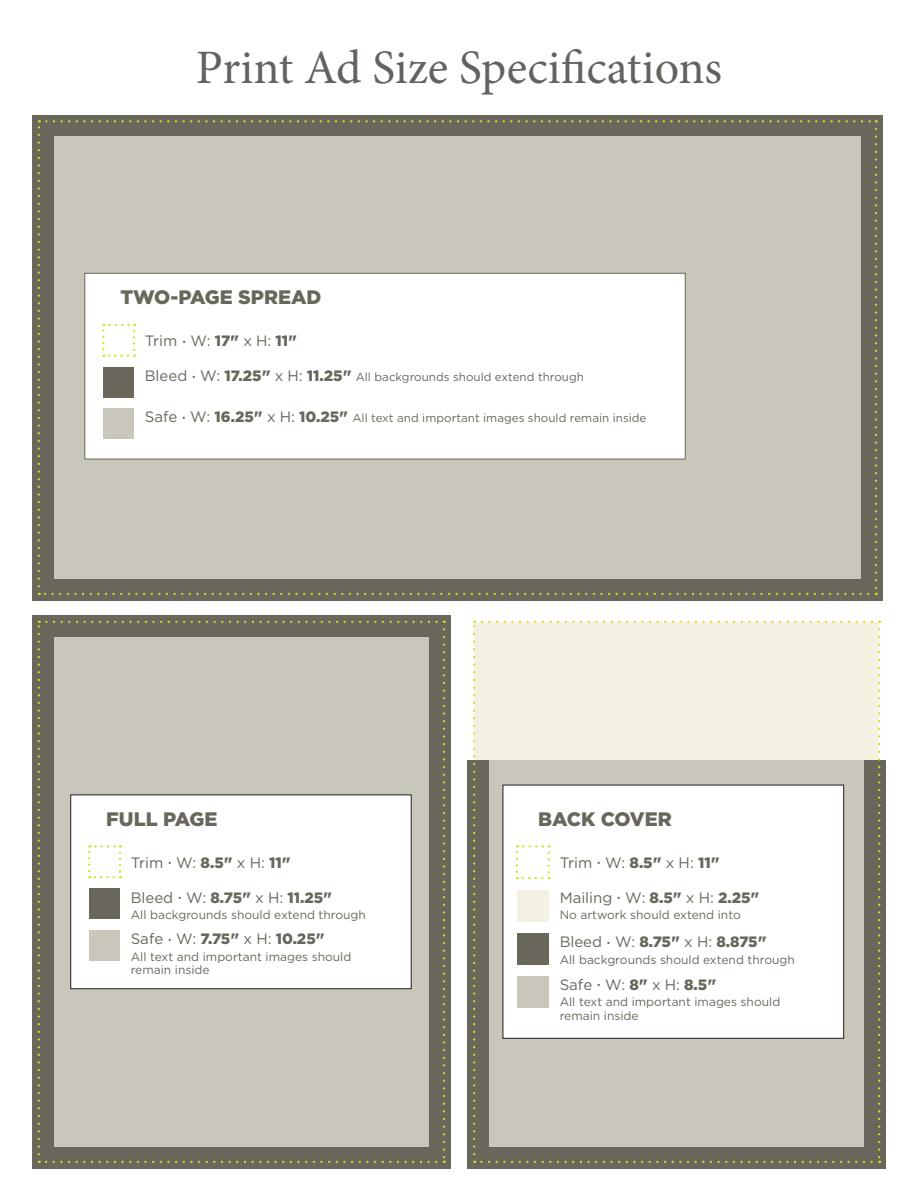
<style>
.page{position:relative;width:918px;height:1188px;background:#fff}
.page>*{position:absolute;margin:0;border:0;box-sizing:border-box;transform-origin:0 0}
.t1{font:48px "Minion Pro";color:#64615e}
.t2{font:900 19.5px "Gotham";color:#69665c}
.t3{font:15px "Gotham";color:#69665c}
.t4{font:900 15px "Gotham";letter-spacing:-.01em;color:#69665c}
.t5{font:12px/13.5px "Gotham";color:#69665c}
.t6{font:11.7px "Gotham";color:#69665c}
.s1{font-weight:300;font-size:9px}
.s2{font-weight:900}
.s3{font-size:15px}
.s4{font-weight:900;font-size:15px}
.s5{font-weight:400}
</style>
<div class="page">
<div style="left:467px;top:760px;width:419px;height:409px;background:#69665c"></div>
<div style="left:489px;top:760px;width:375px;height:387px;background:#c9c7bc"></div>
<div style="left:474px;top:622px;width:405px;height:138px;background:#f4f0e2"></div>
<svg style="left:474px;top:1161px;width:398px;height:2px"></svg>
<svg style="left:473px;top:621px;width:2px;height:533px"></svg>
<svg style="left:482px;top:621px;width:398px;height:2px"></svg>
<svg style="left:878px;top:629px;width:2px;height:534px"></svg>
<div style="left:32px;top:115px;width:851px;height:486px;background:#69665c"></div>
<div style="left:54px;top:136px;width:807px;height:443px;background:#c9c7bc"></div>
<svg style="left:39px;top:593px;width:829px;height:2px"></svg>
<svg style="left:38px;top:120px;width:2px;height:466px"></svg>
<svg style="left:46px;top:120px;width:831px;height:2px"></svg>
<svg style="left:875px;top:129px;width:2px;height:466px"></svg>
<div style="left:503px;top:785px;width:341px;height:254px;background:#fff;border:1px solid #231f20"></div>
<div style="left:517px;top:933px;width:32px;height:32px;background:#69665c"></div>
<div style="left:517px;top:976px;width:32px;height:32px;background:#c9c7bc"></div>
<svg style="left:516px;top:845px;width:34px;height:34px"></svg>
<div style="left:517px;top:890px;width:32px;height:31px;background:#f4f0e2"></div>
<div style="left:32px;top:615px;width:419px;height:554px;background:#69665c"></div>
<div style="left:54px;top:637px;width:375px;height:510px;background:#c9c7bc"></div>
<svg style="left:39px;top:1161px;width:397px;height:2px"></svg>
<svg style="left:38px;top:621px;width:2px;height:533px"></svg>
<svg style="left:46px;top:621px;width:399px;height:2px"></svg>
<svg style="left:443px;top:629px;width:2px;height:534px"></svg>
<div style="left:84px;top:273px;width:602px;height:186px;background:#fff;border:1px solid #69665c"></div>
<div style="left:103px;top:367px;width:31px;height:31px;background:#69665c"></div>
<div style="left:103px;top:409px;width:31px;height:30px;background:#c9c7bc"></div>
<svg style="left:102px;top:324px;width:33px;height:33px"></svg>
<div style="left:70px;top:795px;width:342px;height:194px;background:#fff;border:1px solid #231f20"></div>
<div style="left:89px;top:888px;width:31px;height:31px;background:#69665c"></div>
<div style="left:89px;top:930px;width:31px;height:31px;background:#c9c7bc"></div>
<svg style="left:88px;top:845px;width:33px;height:33px"></svg>
<p class="t1" style="left:196px;top:35px;width:528px">Print Ad Size Specifications</p>
<p class="t2" style="left:120px;top:284px;width:203px">TWO-PAGE SPREAD</p>
<p class="t3" style="left:145px;top:331px;width:154px">Trim <span class="s1">•</span> W: <span class="s2">17"</span> x H: <span class="s2">11"</span></p>
<p class="t6" style="left:145px;top:370px;width:441px"><span class="s3">Bleed</span> <span class="s1">•</span> <span class="s3">W:</span> <span class="s4">17.25"</span> <span class="s3">x H:</span> <span class="s4">11.25"</span> All backgrounds should extend through</p>
<p class="t6" style="left:145px;top:411px;width:503px"><span class="s3">Safe</span> <span class="s1">•</span> <span class="s3">W:</span> <span class="s4">16.25"</span> <span class="s3">x H:</span> <span class="s4">10.25"</span> All text and important images should remain inside</p>
<p class="t2" style="left:106px;top:806px;width:113px">FULL PAGE</p>
<p class="t2" style="left:538px;top:806px;width:135px">BACK COVER</p>
<p class="t3" style="left:131px;top:853px;width:162px">Trim <span class="s1">•</span> W: <span class="s2">8.5"</span> x H: <span class="s2">11"</span></p>
<p class="t4" style="left:131px;top:887px;width:203px"><span class="s5">Bleed</span> <span class="s1">•</span> <span class="s5">W:</span> 8.75" <span class="s5">x H:</span> 11.25"</p>
<p class="t5" style="left:131px;top:908px;width:237px">All backgrounds should extend through</p>
<p class="t4" style="left:131px;top:928px;width:196px"><span class="s5">Safe</span> <span class="s1">•</span> <span class="s5">W:</span> 7.75" <span class="s5">x H:</span> 10.25"</p>
<p class="t5" style="left:131px;top:949px;width:222px">All text and important images should remain inside</p>
<p class="t3" style="left:560px;top:853px;width:162px">Trim <span class="s1">•</span> W: <span class="s2">8.5"</span> x H: <span class="s2">11"</span></p>
<p class="t3" style="left:560px;top:888px;width:201px">Mailing <span class="s1">•</span> W: <span class="s2">8.5"</span> x H: <span class="s2">2.25"</span></p>
<p class="t5" style="left:560px;top:908px;width:183px">No artwork should extend into</p>
<p class="t4" style="left:560px;top:932px;width:209px"><span class="s5">Bleed</span> <span class="s1">•</span> <span class="s5">W:</span> 8.75" <span class="s5">x H:</span> 8.875"</p>
<p class="t5" style="left:560px;top:953px;width:237px">All backgrounds should extend through</p>
<p class="t3" style="left:560px;top:975px;width:158px">Safe <span class="s1">•</span> W: <span class="s2">8"</span> x H: <span class="s2">8.5"</span></p>
<p class="t5" style="left:560px;top:995px;width:222px">All text and important images should remain inside</p>
</div>
